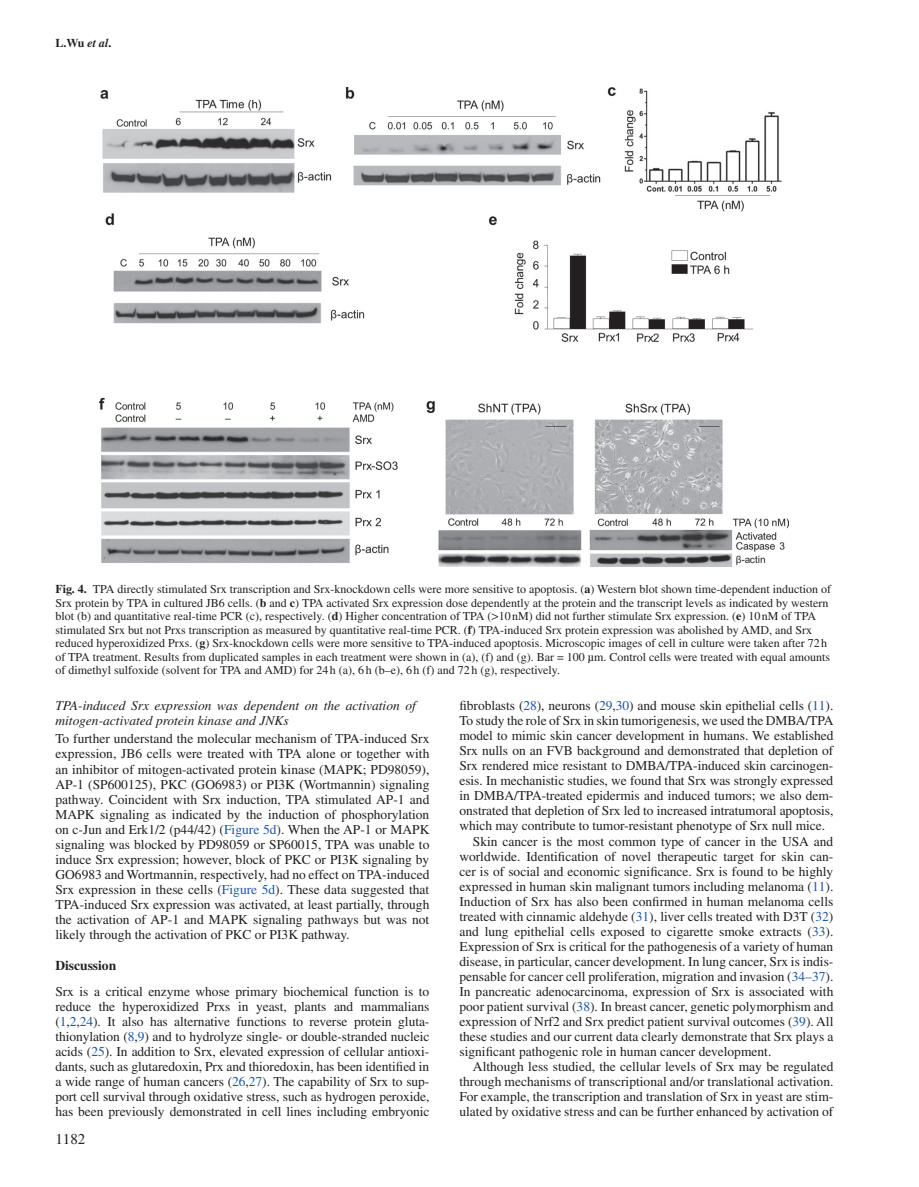
<style>
.page{position:relative;width:919px;height:1187px;background:#fff}
.page>*{position:absolute;margin:0;border:0;box-sizing:border-box;transform-origin:0 0}
.t1{font:15px "Times LT Std";color:#231f20}
.t2{font:13.5px/15px "Times LT Std";color:#231f20;text-align:justify}
.t3{font:italic 13.5px/15px "Times LT Std";color:#231f20}
.t4{font:700 13.5px "Times LT Std";color:#231f20}
.t5{font:12px/13.5px "Times LT Std";color:#231f20}
.t6{font:700 12px "Times LT Std";color:#231f20}
.s1{font-style:italic}
.s2{font-weight:700}
.s3{font-family:"Gandhari Unicode"}
.s4{color:#1e56a6}
</style>
<div class="page">
<img style="left:100px;top:87px;width:688px;height:479px">
<p class="t6" style="left:55px;top:36px;width:58px">L.Wu <span class="s1">et al</span>.</p>
<p class="t5" style="left:55px;top:582px;width:777px"><span class="s2">Fig. 4.</span> TPA directly stimulated Srx transcription and Srx-knockdown cells were more sensitive to apoptosis. (<span class="s2">a</span>) Western blot shown time-dependent induction of Srx protein by TPA in cultured JB6 cells. (<span class="s2">b</span> and <span class="s2">c</span>) TPA activated Srx expression dose dependently at the protein and the transcript levels as indicated by western blot (b) and quantitative real-time PCR (c), respectively. (<span class="s2">d</span>) Higher concentration of TPA (<span class="s3">&gt;</span>10nM) did not further stimulate Srx expression. (<span class="s2">e</span>) 10 nM of TPA stimulated Srx but not Prxs transcription as measured by quantitative real-time PCR. (<span class="s2">f</span>) TPA-induced Srx protein expression was abolished by AMD, and Srx reduced hyperoxidized Prxs. (<span class="s2">g</span>) Srx-knockdown cells were more sensitive to TPA-induced apoptosis. Microscopic images of cell in culture were taken after 72h of TPA treatment. Results from duplicated samples in each treatment were shown in (a), (f) and (g). Bar = 100 <span class="s3">µ</span>m. Control cells were treated with equal amounts of dimethyl sulfoxide (solvent for TPA and AMD) for 24h (a), 6 h (b–e), 6h (f) and 72 h (g), respectively.</p>
<p class="t3" style="left:55px;top:698px;width:362px">TPA-induced Srx expression was dependent on the activation of mitogen-activated protein kinase and JNKs</p>
<p class="t2" style="left:55px;top:731px;width:375px">To further understand the molecular mechanism of TPA-induced Srx expression, JB6 cells were treated with TPA alone or together with an inhibitor of mitogen-activated protein kinase (MAPK; PD98059), AP-1 (SP600125), PKC (GO6983) or PI3K (Wortmannin) signaling pathway. Coincident with Srx induction, TPA stimulated AP-1 and MAPK signaling as indicated by the induction of phosphorylation on c-Jun and Erk1/2 (p44/42) (<span class="s4">Figure 5d</span>). When the AP-1 or MAPK signaling was blocked by PD98059 or SP60015, TPA was unable to induce Srx expression; however, block of PKC or PI3K signaling by GO6983 and Wortmannin, respectively, had no effect on TPA-induced Srx expression in these cells (<span class="s4">Figure 5d</span>). These data suggested that TPA-induced Srx expression was activated, at least partially, through the activation of AP-1 and MAPK signaling pathways but was not likely through the activation of PKC or PI3K pathway.</p>
<p class="t4" style="left:55px;top:957px;width:62px">Discussion</p>
<p class="t2" style="left:55px;top:983px;width:375px">Srx is a critical enzyme whose primary biochemical function is to reduce the hyperoxidized Prxs in yeast, plants and mammalians (<span class="s4">1</span>,<span class="s4">2</span>,<span class="s4">24</span>). It also has alternative functions to reverse protein gluta&shy;thionylation (<span class="s4">8</span>,<span class="s4">9</span>) and to hydrolyze single- or double-stranded nucleic acids (<span class="s4">25</span>). In addition to Srx, elevated expression of cellular antioxi&shy;dants, such as glutaredoxin, Prx and thioredoxin, has been identified in a wide range of human cancers (<span class="s4">26</span>,<span class="s4">27</span>). The capability of Srx to sup&shy;port cell survival through oxidative stress, such as hydrogen peroxide, has been previously demonstrated in cell lines including embryonic</p>
<p class="t1" style="left:55px;top:1130px;width:31px">1182</p>
<p class="t2" style="left:459px;top:698px;width:375px">fibroblasts (<span class="s4">28</span>), neurons (<span class="s4">29</span>,<span class="s4">30</span>) and mouse skin epithelial cells (<span class="s4">11</span>).</p>
<p class="t2" style="left:459px;top:713px;width:375px">To study the role of Srx in skin tumorigenesis, we used the DMBA/TPA</p>
<p class="t2" style="left:459px;top:728px;width:375px">model to mimic skin cancer development in humans. We established</p>
<p class="t2" style="left:459px;top:743px;width:375px">Srx nulls on an FVB background and demonstrated that depletion of</p>
<p class="t2" style="left:459px;top:758px;width:375px">Srx rendered mice resistant to DMBA/TPA-induced skin carcinogen-</p>
<p class="t2" style="left:459px;top:773px;width:375px">esis. In mechanistic studies, we found that Srx was strongly expressed</p>
<p class="t2" style="left:459px;top:788px;width:375px">in DMBA/TPA-treated epidermis and induced tumors; we also dem-</p>
<p class="t2" style="left:459px;top:803px;width:375px">onstrated that depletion of Srx led to increased intratumoral apoptosis,</p>
<p class="t2" style="left:459px;top:818px;width:367px">which may contribute to tumor-resistant phenotype of Srx null mice.</p>
<p class="t2" style="left:473px;top:833px;width:362px">Skin cancer is the most common type of cancer in the USA and</p>
<p class="t2" style="left:459px;top:848px;width:375px">worldwide. Identification of novel therapeutic target for skin can-</p>
<p class="t2" style="left:459px;top:863px;width:375px">cer is of social and economic significance. Srx is found to be highly</p>
<p class="t2" style="left:459px;top:878px;width:375px">expressed in human skin malignant tumors including melanoma (<span class="s4">11</span>).</p>
<p class="t2" style="left:459px;top:893px;width:375px">Induction of Srx has also been confirmed in human melanoma cells</p>
<p class="t2" style="left:459px;top:908px;width:375px">treated with cinnamic aldehyde (<span class="s4">31</span>), liver cells treated with D3T (<span class="s4">32</span>)</p>
<p class="t2" style="left:459px;top:923px;width:375px">and lung epithelial cells exposed to cigarette smoke extracts (<span class="s4">33</span>).</p>
<p class="t2" style="left:459px;top:938px;width:375px">Expression of Srx is critical for the pathogenesis of a variety of human</p>
<p class="t2" style="left:459px;top:953px;width:375px">disease, in particular, cancer development. In lung cancer, Srx is indis-</p>
<p class="t2" style="left:459px;top:968px;width:375px">pensable for cancer cell proliferation, migration and invasion (<span class="s4">34–37</span>).</p>
<p class="t2" style="left:459px;top:983px;width:375px">In pancreatic adenocarcinoma, expression of Srx is associated with</p>
<p class="t2" style="left:459px;top:998px;width:375px">poor patient survival (<span class="s4">38</span>). In breast cancer, genetic polymorphism and</p>
<p class="t2" style="left:459px;top:1013px;width:375px">expression of Nrf2 and Srx predict patient survival outcomes (<span class="s4">39</span>). All</p>
<p class="t2" style="left:459px;top:1028px;width:375px">these studies and our current data clearly demonstrate that Srx plays a</p>
<p class="t2" style="left:459px;top:1043px;width:313px">significant pathogenic role in human cancer development.</p>
<p class="t2" style="left:473px;top:1058px;width:362px">Although less studied, the cellular levels of Srx may be regulated</p>
<p class="t2" style="left:459px;top:1073px;width:375px">through mechanisms of transcriptional and/or translational activation.</p>
<p class="t2" style="left:459px;top:1088px;width:375px">For example, the transcription and translation of Srx in yeast are stim-</p>
<p class="t2" style="left:459px;top:1103px;width:375px">ulated by oxidative stress and can be further enhanced by activation of</p>
</div>
